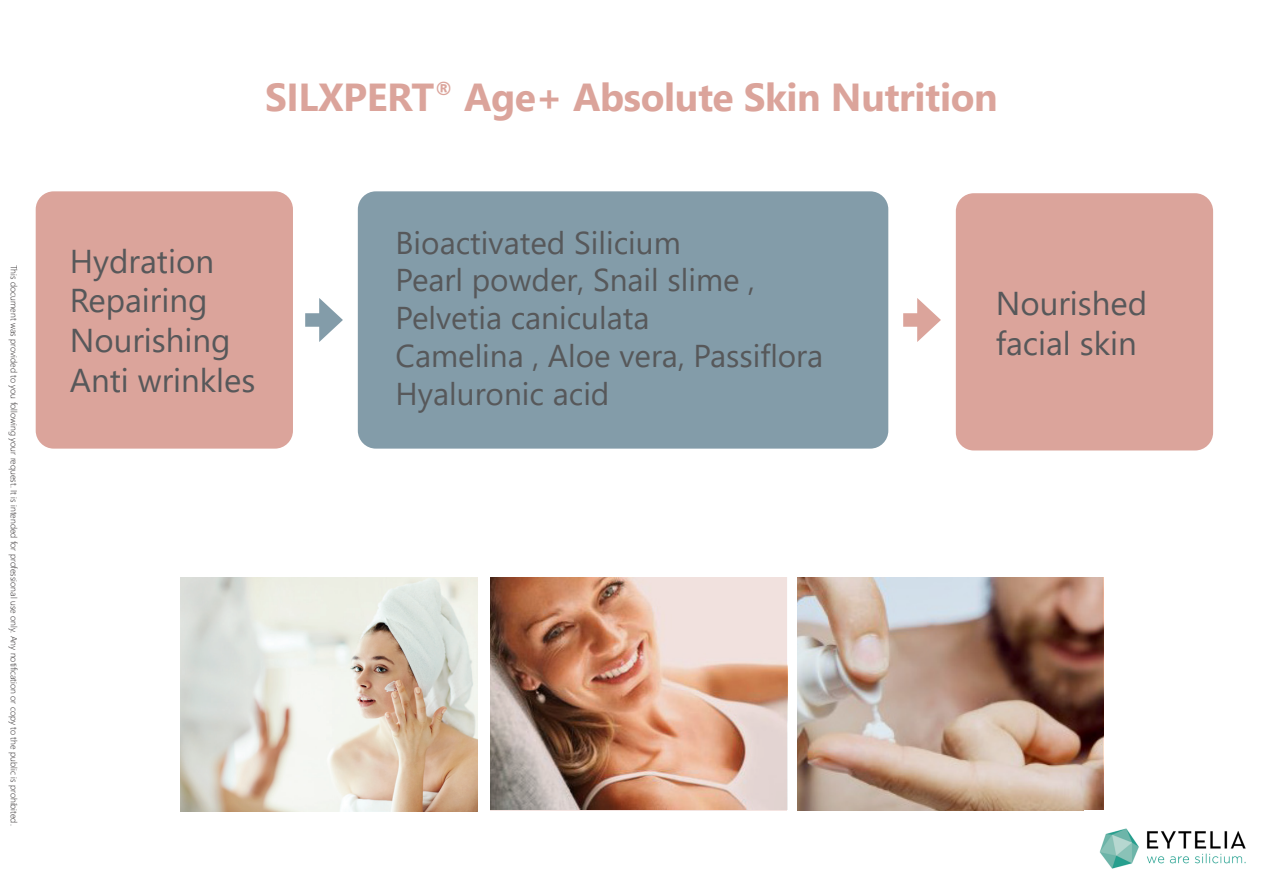
<style>
.page{position:relative;width:1263px;height:893px;background:#fff}
.page>*{position:absolute;margin:0;border:0;box-sizing:border-box;transform-origin:0 0}
.body{font:700 39px "Segoe UI";letter-spacing:-.01em;color:#dba49b}
.t1{font:33px "Segoe UI";color:#57585a}
.t2{font:31.5px "Segoe UI";color:#57585a}
.t3{font:300 9px "Segoe UI";color:#231f20}
</style>
<div class="page">
<div style="left:358px;top:191px;width:530px;height:258px;background:#839ca9;border-radius:18px"></div>
<div style="left:36px;top:191px;width:257px;height:258px;background:#dba49b;border-radius:18px"></div>
<div style="left:305px;top:313px;width:23px;height:14px;background:#839ca9"></div>
<svg style="left:319px;top:298px;width:24px;height:44px"></svg>
<div style="left:956px;top:193px;width:257px;height:257px;background:#dba49b;border-radius:18px"></div>
<div style="left:903px;top:313px;width:23px;height:14px;background:#dba49b"></div>
<svg style="left:917px;top:298px;width:24px;height:44px"></svg>
<img style="left:797px;top:578px;width:306px;height:233px">
<img style="left:181px;top:578px;width:297px;height:234px">
<img style="left:490px;top:578px;width:297px;height:232px">
<img style="left:1099px;top:828px;width:147px;height:41px">
<p class="t3" style="left:23px;top:265px;width:562px;rotate:90deg">This document was provided to you following your request. It is intended for professional use only. Any notification or copy to the public is prohibited.</p>
<p class="body" style="left:265px;top:61px;width:734px">SILXPERT<sup>®</sup> Age+ Absolute Skin Nutrition</p>
<p class="t1" style="left:70px;top:230px;width:146px">Hydration</p>
<p class="t1" style="left:70px;top:270px;width:139px">Repairing</p>
<p class="t1" style="left:70px;top:309px;width:162px">Nourishing</p>
<p class="t1" style="left:70px;top:349px;width:187px">Anti wrinkles</p>
<p class="t2" style="left:396px;top:213px;width:287px">Bioactivated Silicium</p>
<p class="t2" style="left:396px;top:251px;width:361px">Pearl powder, Snail slime ,</p>
<p class="t2" style="left:396px;top:288px;width:255px">Pelvetia caniculata</p>
<p class="t2" style="left:396px;top:326px;width:429px">Camelina , Aloe vera, Passiflora</p>
<p class="t2" style="left:396px;top:364px;width:215px">Hyaluronic acid</p>
<p class="t1" style="left:996px;top:272px;width:153px">Nourished</p>
<p class="t1" style="left:996px;top:312px;width:143px">facial skin</p>
</div>
